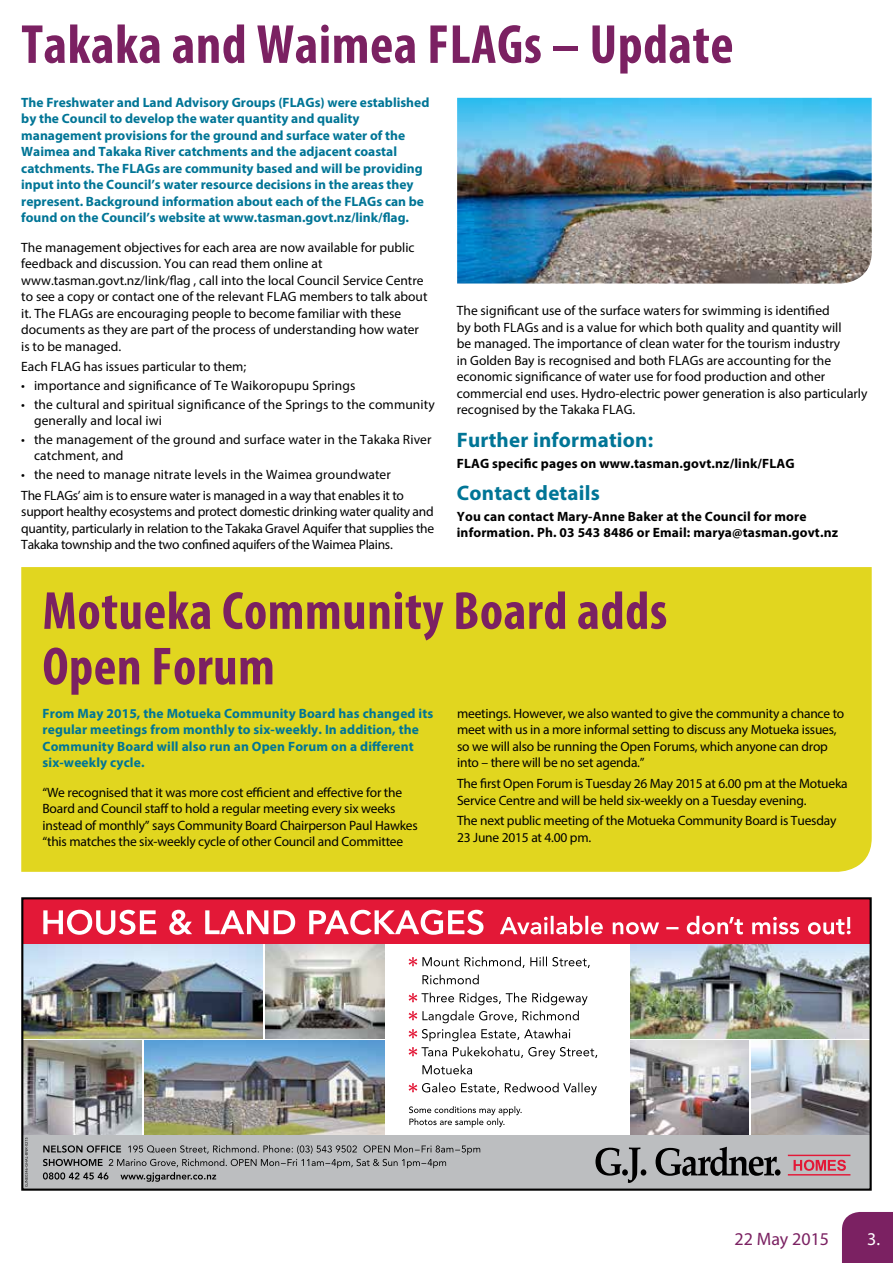
<style>
.page{position:relative;width:893px;height:1263px;background:#fff}
.page>*{position:absolute;margin:0;border:0;box-sizing:border-box;transform-origin:0 0}
.t1{font:700 condensed 55.5px "Myriad Pro";letter-spacing:.01em;color:#7b2162}
.t2{font:700 condensed 54px/55.5px "Myriad Pro";letter-spacing:.01em;color:#7b2162}
.t3{font:700 21px "Myriad Pro";letter-spacing:.01em;color:#007596}
.t4{font:18px "Myriad Pro";color:#7b2162}
.t5{font:18px "Myriad Pro";color:#fff}
.t6{font:13.5px/16.5px "Myriad Pro";color:#000}
.t7{font:700 13.5px/16.5px "Myriad Pro";color:#007596}
.t8{font:700 13.5px/16.5px "Myriad Pro";letter-spacing:.01em;color:#000}
</style>
<div class="page">
<div style="left:842px;top:1212px;width:51px;height:51px;background:#7b2162"></div>
<img style="left:630px;top:944px;width:239px;height:95px">
<img style="left:24px;top:944px;width:239px;height:95px">
<img style="left:752px;top:1041px;width:117px;height:94px">
<img style="left:266px;top:944px;width:118px;height:95px">
<img style="left:630px;top:1041px;width:119px;height:94px">
<img style="left:144px;top:1041px;width:240px;height:94px">
<img style="left:24px;top:1041px;width:117px;height:94px">
<div style="left:23px;top:899px;width:847px;height:45px;background:#e31837"></div>
<svg style="left:43px;top:910px;width:808px;height:25px"></svg>
<div style="left:23px;top:1135px;width:847px;height:54px;background:#bcbec0"></div>
<svg style="left:595px;top:1147px;width:51px;height:36px"></svg>
<svg style="left:656px;top:1147px;width:124px;height:29px"></svg>
<svg style="left:794px;top:1160px;width:52px;height:11px"></svg>
<hr style="left:788px;top:1155px;width:62px;height:1px;background:#e31837">
<hr style="left:788px;top:1174px;width:62px;height:1px;background:#e31837">
<svg style="left:43px;top:1145px;width:437px;height:37px"></svg>
<svg style="left:25px;top:1137px;width:3px;height:50px"></svg>
<div style="left:21px;top:897px;width:851px;height:294px;border:2px solid #000"></div>
<svg style="left:409px;top:1106px;width:113px;height:21px"></svg>
<svg style="left:422px;top:974px;width:57px;height:10px"></svg>
<svg style="left:409px;top:956px;width:181px;height:12px"></svg>
<svg style="left:409px;top:992px;width:188px;height:82px"></svg>
<svg style="left:409px;top:1082px;width:188px;height:13px"></svg>
<div style="left:21px;top:567px;width:851px;height:305px;background:#e1d61f"></div>
<img style="left:457px;top:98px;width:415px;height:186px">
<h1 class="t1" style="left:21px;top:10px;width:714px">Takaka and Waimea FLAGs – Update</h1>
<p class="t7" style="left:21px;top:94px;width:410px">The Freshwater and Land Advisory Groups (FLAGs) were established by the Council to develop the water quantity and quality management provisions for the ground and surface water of the Waimea and Takaka River catchments and the adjacent coastal catchments. The FLAGs are community based and will be providing input into the Council’s water resource decisions in the areas they represent. Background information about each of the FLAGs can be found on the Council’s website at www.tasman.govt.nz/link/flag.</p>
<p class="t6" style="left:21px;top:239px;width:408px">The management objectives for each area are now available for public feedback and discussion. You can read them online at www.tasman.govt.nz/link/flag , call into the local Council Service Centre to see a copy or contact one of the relevant FLAG members to talk about it. The FLAGs are encouraging people to become familiar with these documents as they are part of the process of understanding how water is to be managed.</p>
<p class="t6" style="left:21px;top:358px;width:227px">Each FLAG has issues particular to them;</p>
<p class="t6" style="left:21px;top:377px;width:336px">• importance and significance of Te Waikoropupu Springs</p>
<p class="t6" style="left:34px;top:396px;width:402px;text-indent:-13px">• the cultural and spiritual significance of the Springs to the community generally and local iwi</p>
<p class="t6" style="left:34px;top:431px;width:399px;text-indent:-13px">• the management of the ground and surface water in the Takaka River catchment, and</p>
<p class="t6" style="left:21px;top:464px;width:384px;line-height:20.7px">• the need to manage nitrate levels in the Waimea groundwater<br>The FLAGs’ aim is to ensure water is managed in a way that enables it to</p>
<p class="t6" style="left:21px;top:503px;width:415px;text-align:justify">support healthy ecosystems and protect domestic drinking water quality and quantity, particularly in relation to the Takaka Gravel Aquifer that supplies the Takaka township and the two confined aquifers of the Waimea Plains.</p>
<p class="t6" style="left:457px;top:302px;width:412px">The significant use of the surface waters for swimming is identified<br>by both FLAGs and is a value for which both quality and quantity will<br>be managed. The importance of clean water for the tourism industry<br>in Golden Bay is recognised and both FLAGs are accounting for the economic significance of water use for food production and other commercial end uses. Hydro-electric power generation is also particularly recognised by the Takaka FLAG.</p>
<h3 class="t3" style="left:457px;top:426px;width:198px">Further information:</h3>
<p class="t8" style="left:457px;top:454px;width:339px">FLAG specific pages on www.tasman.govt.nz/link/FLAG</p>
<h3 class="t3" style="left:457px;top:479px;width:145px">Contact details</h3>
<p class="t8" style="left:457px;top:508px;width:383px">You can contact Mary-Anne Baker at the Council for more information. Ph. 03 543 8486 or Email: marya@tasman.govt.nz</p>
<h2 class="t2" style="left:43px;top:582px;width:626px">Motueka Community Board adds<br>Open Forum</h2>
<p class="t7" style="left:43px;top:705px;width:392px">From May 2015, the Motueka Community Board has changed its regular meetings from monthly to six-weekly. In addition, the Community Board will also run an Open Forum on a different six-weekly cycle.</p>
<p class="t6" style="left:43px;top:784px;width:377px">“We recognised that it was more cost efficient and effective for the Board and Council staff to hold a regular meeting every six weeks instead of monthly” says Community Board Chairperson Paul Hawkes “this matches the six-weekly cycle of other Council and Committee</p>
<p class="t6" style="left:457px;top:705px;width:389px">meetings. However, we also wanted to give the community a chance to meet with us in a more informal setting to discuss any Motueka issues, so we will also be running the Open Forums, which anyone can drop into – there will be no set agenda.”</p>
<p class="t6" style="left:457px;top:775px;width:392px">The first Open Forum is Tuesday 26 May 2015 at 6.00 pm at the Motueka<br>Service Centre and will be held six-weekly on a Tuesday evening.</p>
<p class="t6" style="left:457px;top:812px;width:381px">The next public meeting of the Motueka Community Board is Tuesday<br>23 June 2015 at 4.00 pm.</p>
<h3 class="t4" style="left:735px;top:1227px;width:96px">22 May 2015</h3>
<h3 class="t5" style="left:867px;top:1227px;width:14px">3.</h3>
</div>
